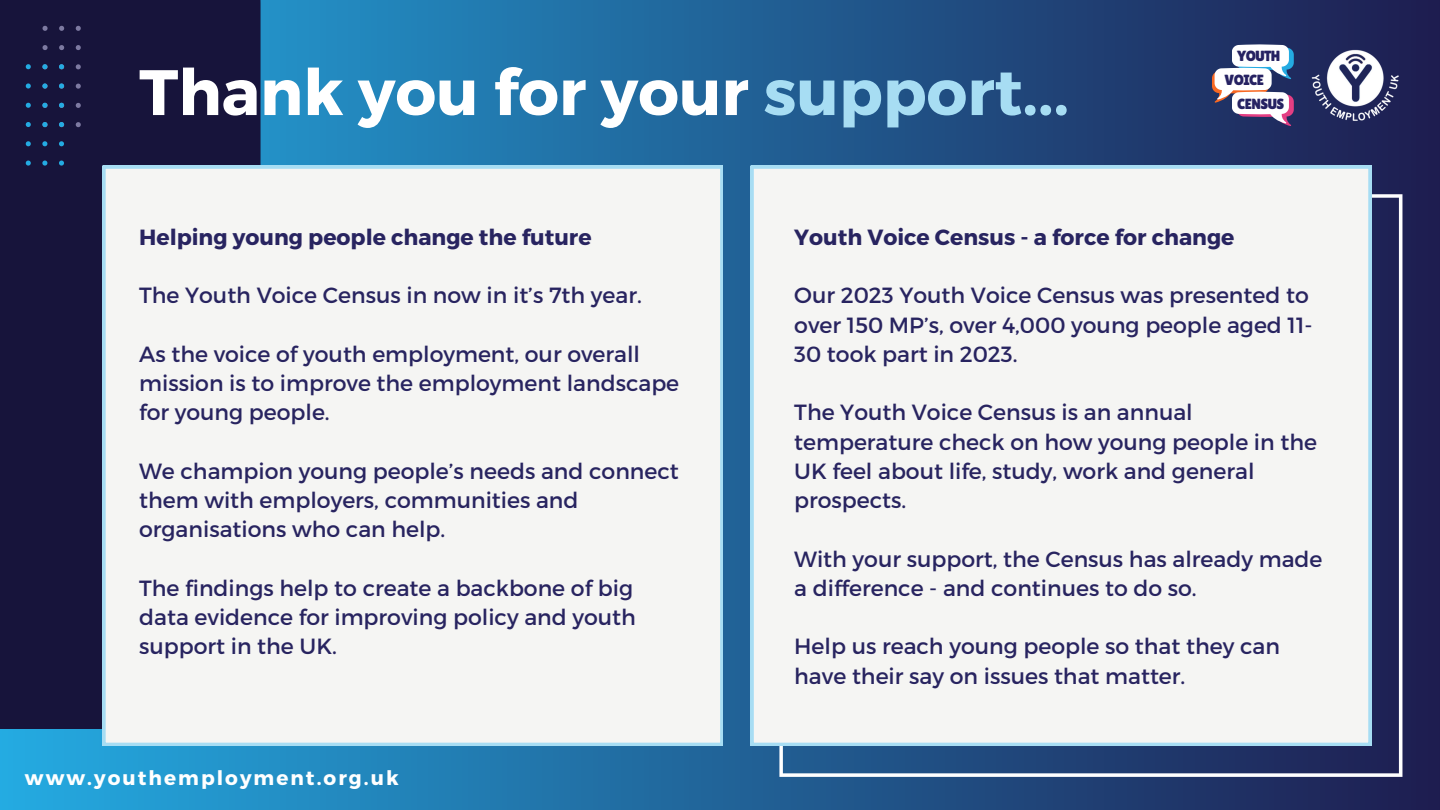
<style>
.page{position:relative;width:1440px;height:810px;background:#fff}
.page>*{position:absolute;margin:0;border:0;box-sizing:border-box;transform-origin:0 0}
.t1{font:700 64px "Montserrat";color:#fff}
.t2{font:22px/29.2px "Montserrat";color:#282460}
.t3{font:700 22px "Montserrat";color:#282460}
.t4{font:700 20px "Montserrat";letter-spacing:.1em;color:#fff}
.t5{font:14.7px "Lilita One";letter-spacing:-.04em;color:#262262}
.s1{color:#a7ddf3}
</style>
<div class="page">
<div style="left:0;top:0;width:1440px;height:810px;background:linear-gradient(to right,#24abe2,#1f1d50)"></div>
<svg style="left:779px;top:194px;width:623px;height:583px;background:#3a4b78"></svg>
<img style="left:1307px;top:44px;width:95px;height:83px">
<svg style="left:1212px;top:44px;width:82px;height:82px"></svg>
<div style="left:0;top:0;width:261px;height:729px;background:#17143b"></div>
<svg style="left:43px;top:45px;width:5px;height:5px"></svg>
<svg style="left:43px;top:26px;width:5px;height:5px"></svg>
<svg style="left:59px;top:45px;width:5px;height:5px"></svg>
<svg style="left:59px;top:26px;width:5px;height:5px"></svg>
<svg style="left:76px;top:122px;width:5px;height:5px"></svg>
<svg style="left:76px;top:103px;width:5px;height:5px"></svg>
<svg style="left:76px;top:84px;width:5px;height:5px"></svg>
<svg style="left:76px;top:64px;width:5px;height:5px"></svg>
<svg style="left:76px;top:45px;width:5px;height:5px"></svg>
<svg style="left:76px;top:26px;width:5px;height:5px"></svg>
<svg style="left:26px;top:161px;width:5px;height:4px"></svg>
<svg style="left:26px;top:141px;width:5px;height:5px"></svg>
<svg style="left:26px;top:122px;width:5px;height:5px"></svg>
<svg style="left:26px;top:103px;width:5px;height:5px"></svg>
<svg style="left:26px;top:83px;width:5px;height:6px"></svg>
<svg style="left:26px;top:64px;width:5px;height:5px"></svg>
<svg style="left:42px;top:161px;width:5px;height:4px"></svg>
<svg style="left:42px;top:141px;width:5px;height:5px"></svg>
<svg style="left:42px;top:122px;width:6px;height:5px"></svg>
<svg style="left:42px;top:103px;width:6px;height:5px"></svg>
<svg style="left:42px;top:83px;width:6px;height:6px"></svg>
<svg style="left:42px;top:64px;width:6px;height:5px"></svg>
<svg style="left:59px;top:161px;width:5px;height:4px"></svg>
<svg style="left:59px;top:141px;width:5px;height:5px"></svg>
<svg style="left:59px;top:122px;width:5px;height:5px"></svg>
<svg style="left:59px;top:103px;width:5px;height:5px"></svg>
<svg style="left:59px;top:83px;width:5px;height:6px"></svg>
<svg style="left:59px;top:64px;width:5px;height:5px"></svg>
<div style="left:103px;top:166px;width:620px;height:580px;background:#f5f5f3"></div>
<div style="left:751px;top:166px;width:620px;height:580px;background:#f5f5f3"></div>
<h3 class="t1" style="left:139px;top:51px;width:931px">Thank you for your <span class="s1">support...</span></h3>
<p class="t5" style="left:1237px;top:47px;width:45px">YOUTH</p>
<p class="t5" style="left:1225px;top:71px;width:41px">VOICE</p>
<p class="t5" style="left:1237px;top:95px;width:49px">CENSUS</p>
<p class="t3" style="left:139px;top:223px;width:454px">Helping young people change the future</p>
<p class="t2" style="left:139px;top:280px;width:504px">The Youth Voice Census in now in it’s 7th year.</p>
<p class="t2" style="left:139px;top:338px;width:542px">As the voice of youth employment, our overall mission is to improve the employment landscape for young people.</p>
<p class="t2" style="left:139px;top:455px;width:541px">We champion young people’s needs and connect them with employers, communities and organisations who can help.</p>
<p class="t2" style="left:139px;top:572px;width:498px">The findings help to create a backbone of big data evidence for improving policy and youth support in the UK.</p>
<p class="t4" style="left:25px;top:765px;width:375px">www.youthemployment.org.uk</p>
<p class="t3" style="left:794px;top:223px;width:442px">Youth Voice Census - a force for change</p>
<p class="t2" style="left:794px;top:280px;width:520px">Our 2023 Youth Voice Census was presented to over 150 MP’s, over 4,000 young people aged 11-<br>30 took part in 2023.</p>
<h1 class="t2" style="left:794px;top:397px;width:524px">The Youth Voice Census is an annual temperature check on how young people in the UK feel about life, study, work and general prospects.</h1>
<h2 class="t2" style="left:794px;top:543px;width:530px">With your support, the Census has already made a difference - and continues to do so.</h2>
<h3 class="t2" style="left:794px;top:631px;width:487px">Help us reach young people so that they can have their say on issues that matter.</h3>
</div>
